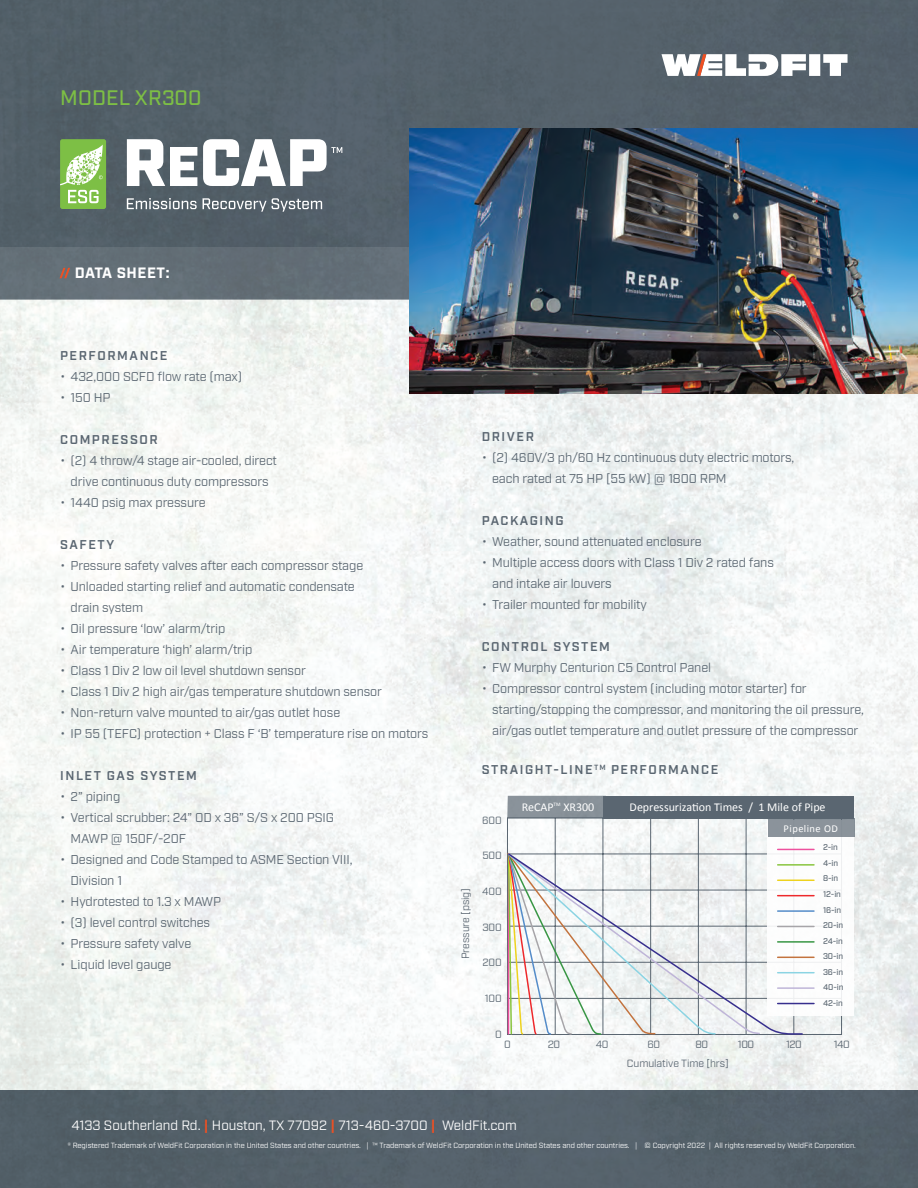
<style>
.page{position:relative;width:918px;height:1188px;background:#fff}
.page>*{position:absolute;margin:0;border:0;box-sizing:border-box;transform-origin:0 0}
.t1{font:500 21px "Industry";letter-spacing:.01em;color:#7dbf45}
.Section_Title{font:700 15px "Industry";letter-spacing:.035em;color:#fff}
.t2{font:13.5px "Industry";color:#fff}
.t3{font:12.75px/21px "Industry";letter-spacing:-.01em;color:#5a6671}
.t4{font:600 12.75px "Industry";letter-spacing:.12em;color:#5a6671}
.t5{font:12px "Calibri";color:#fff}
.t6{font:10.5px "Industry";letter-spacing:-.01em;color:#5a6671}
.t7{font:10.5px "Calibri";letter-spacing:.04em;color:#fff}
.t8{font:500 8.25px "Industry";letter-spacing:-.01em;color:#5a6671}
.t9{font:7.5px "Industry";color:#fff}
.t10{font:5.25px "Calibri";color:#fff}
.s1{font-weight:700;color:#f05022}
</style>
<div class="page">
<img style="left:0;top:300px;width:918px;height:790px">
<div style="left:0;top:1090px;width:918px;height:98px;background:#54616a"></div>
<div style="left:0;top:0;width:918px;height:247px;background:#546069"></div>
<svg style="left:662px;top:54px;width:195px;height:22px"></svg>
<svg style="left:127px;top:198px;width:70px;height:11px"></svg>
<svg style="left:203px;top:198px;width:119px;height:14px;background:#7c858c"></svg>
<svg style="left:127px;top:139px;width:70px;height:47px"></svg>
<svg style="left:203px;top:139px;width:139px;height:47px"></svg>
<div style="left:60px;top:139px;width:46px;height:70px;background:#7dbf45;border-radius:2px"></div>
<svg style="left:60px;top:145px;width:43px;height:58px"></svg>
<svg style="left:507px;top:818px;width:335px;height:217px"></svg>
<div style="left:768px;top:820px;width:86px;height:195px;background:#fff"></div>
<hr style="left:778px;top:849px;width:36px;height:1px;background:#ee519e">
<hr style="left:778px;top:910px;width:36px;height:2px;background:#548cc9">
<hr style="left:778px;top:864px;width:36px;height:2px;background:#89c53f">
<hr style="left:778px;top:957px;width:36px;height:1px;background:#c3733e">
<hr style="left:778px;top:880px;width:36px;height:1px;background:#eed21e">
<hr style="left:778px;top:895px;width:36px;height:1px;background:#ee292c">
<hr style="left:778px;top:987px;width:36px;height:2px;background:#bfb5d8">
<hr style="left:778px;top:926px;width:36px;height:1px;background:#a7a5a9">
<hr style="left:778px;top:941px;width:36px;height:2px;background:#389644">
<hr style="left:778px;top:1003px;width:36px;height:1px;background:#372f8e">
<hr style="left:778px;top:972px;width:36px;height:1px;background:#8bd4e3">
<div style="left:768px;top:818px;width:86px;height:19px;background:#8b939b"></div>
<div style="left:603px;top:796px;width:251px;height:22px;background:#5a6671"></div>
<div style="left:507px;top:796px;width:96px;height:22px;background:#89929a"></div>
<svg style="left:507px;top:853px;width:297px;height:182px"></svg>
<div style="left:0;top:247px;width:436px;height:53px;background:#636f77"></div>
<svg style="left:60px;top:268px;width:10px;height:10px"></svg>
<img style="left:409px;top:129px;width:509px;height:265px">
<p class="t1" style="left:60px;top:85px;width:143px">MODEL XR300</p>
<p class="Section_Title" style="left:75px;top:264px;width:96px">DATA SHEET:</p>
<p class="t4" style="left:60px;top:348px;width:109px">PERFORMANCE</p>
<p class="t3" style="left:60px;top:367px;width:184px">• 432,000 SCFD flow rate (max)</p>
<p class="t3" style="left:60px;top:388px;width:52px">• 150 HP</p>
<p class="t4" style="left:60px;top:432px;width:99px">COMPRESSOR</p>
<p class="t3" style="left:60px;top:451px;width:218px;text-align:center">• (2) 4 throw/4 stage air-cooled, direct drive continuous duty compressors</p>
<p class="t3" style="left:60px;top:493px;width:147px">• 1440 psig max pressure</p>
<p class="t4" style="left:60px;top:537px;width:56px">SAFETY</p>
<p class="t3" style="left:60px;top:556px;width:305px">• Pressure safety valves after each compressor stage</p>
<p class="t3" style="left:71px;top:577px;width:286px;text-indent:-11px">• Unloaded starting relief and automatic condensate drain system</p>
<p class="t3" style="left:60px;top:619px;width:167px">• Oil pressure ‘low’ alarm/trip</p>
<p class="t3" style="left:60px;top:640px;width:194px">• Air temperature ‘high’ alarm/trip</p>
<p class="t3" style="left:60px;top:661px;width:247px">• Class 1 Div 2 low oil level shutdown sensor</p>
<p class="t3" style="left:60px;top:682px;width:324px">• Class 1 Div 2 high air/gas temperature shutdown sensor</p>
<p class="t3" style="left:60px;top:703px;width:282px">• Non-return valve mounted to air/gas outlet hose</p>
<p class="t3" style="left:60px;top:724px;width:370px">• IP 55 (TEFC) protection + Class F ‘B’ temperature rise on motors</p>
<p class="t4" style="left:60px;top:768px;width:138px">INLET GAS SYSTEM</p>
<p class="t3" style="left:60px;top:787px;width:62px">• 2” piping</p>
<p class="t3" style="left:71px;top:808px;width:265px;text-indent:-11px">• Vertical scrubber: 24” OD x 36” S/S x 200 PSIG<br>MAWP @ 150F/-20F</p>
<p class="t3" style="left:71px;top:850px;width:284px;text-indent:-11px">• Designed and Code Stamped to ASME Section VIII,<br>Division 1</p>
<p class="t3" style="left:60px;top:892px;width:163px">• Hydrotested to 1.3 x MAWP</p>
<p class="t3" style="left:60px;top:913px;width:152px">• (3) level control switches</p>
<p class="t3" style="left:60px;top:934px;width:133px">• Pressure safety valve</p>
<p class="t3" style="left:60px;top:955px;width:113px">• Liquid level gauge</p>
<p class="t6" style="left:459px;top:959px;width:73px;rotate:-90deg">Pressure [psig]</p>
<p class="t4" style="left:482px;top:429px;width:54px">DRIVER</p>
<p class="t3" style="left:492px;top:448px;width:304px;text-indent:-11px">• (2) 460V/3 ph/60 Hz continuous duty electric motors, each rated at 75 HP [55 kW) @ 1800 RPM</p>
<p class="t4" style="left:482px;top:513px;width:83px">PACKAGING</p>
<p class="t3" style="left:482px;top:532px;width:221px">• Weather, sound attenuated enclosure</p>
<p class="t3" style="left:492px;top:553px;width:283px;text-indent:-11px">• Multiple access doors with Class 1 Div 2 rated fans and intake air louvers</p>
<p class="t3" style="left:482px;top:595px;width:167px">• Trailer mounted for mobility</p>
<p class="t4" style="left:482px;top:639px;width:130px">CONTROL SYSTEM</p>
<p class="t3" style="left:482px;top:658px;width:231px">• FW Murphy Centurion C5 Control Panel</p>
<p class="t3" style="left:492px;top:679px;width:373px;text-indent:-11px">• Compressor control system (including motor starter) for starting/stopping the compressor, and monitoring the oil pressure, air/gas outlet temperature and outlet pressure of the compressor</p>
<p class="t4" style="left:482px;top:762px;width:238px">STRAIGHT-LINE<sup>TM</sup> PERFORMANCE</p>
<p class="t6" style="left:482px;top:814px;width:21px">600</p>
<p class="t6" style="left:482px;top:850px;width:21px">500</p>
<p class="t6" style="left:482px;top:885px;width:21px">400</p>
<p class="t6" style="left:482px;top:921px;width:21px">300</p>
<p class="t6" style="left:482px;top:956px;width:21px">200</p>
<p class="t6" style="left:485px;top:992px;width:19px">100</p>
<p class="t6" style="left:495px;top:1028px;width:8px">0</p>
<p class="t5" style="left:522px;top:798px;width:33px">ReCAP</p>
<p class="t10" style="left:554px;top:801px;width:9px">TM</p>
<p class="t5" style="left:563px;top:798px;width:32px">XR300</p>
<p class="t5" style="left:630px;top:798px;width:197px">Depressurization Times / 1 Mile of Pipe</p>
<p class="t7" style="left:784px;top:821px;width:56px">Pipeline OD</p>
<p class="t8" style="left:823px;top:843px;width:16px">2-in</p>
<p class="t8" style="left:823px;top:858px;width:17px">4-in</p>
<p class="t8" style="left:823px;top:874px;width:17px">8-in</p>
<p class="t8" style="left:823px;top:889px;width:19px">12-in</p>
<p class="t8" style="left:823px;top:905px;width:20px">16-in</p>
<p class="t8" style="left:823px;top:920px;width:22px">20-in</p>
<p class="t8" style="left:823px;top:936px;width:21px">24-in</p>
<p class="t8" style="left:823px;top:951px;width:22px">30-in</p>
<p class="t8" style="left:823px;top:967px;width:22px">36-in</p>
<p class="t8" style="left:823px;top:982px;width:22px">40-in</p>
<p class="t8" style="left:823px;top:998px;width:21px">42-in</p>
<p class="t6" style="left:504px;top:1038px;width:8px">0</p>
<p class="t6" style="left:548px;top:1038px;width:14px">20</p>
<p class="t6" style="left:596px;top:1038px;width:14px">40</p>
<p class="t6" style="left:648px;top:1038px;width:14px">60</p>
<p class="t6" style="left:696px;top:1038px;width:14px">80</p>
<p class="t6" style="left:738px;top:1038px;width:18px">100</p>
<p class="t6" style="left:786px;top:1038px;width:17px">120</p>
<p class="t6" style="left:834px;top:1038px;width:18px">140</p>
<p class="t6" style="left:627px;top:1057px;width:103px">Cumulative Time [hrs]</p>
<p class="t2" style="left:71px;top:1117px;width:447px">4133 Southerland Rd. <span class="s1">|</span> Houston, TX 77092 <span class="s1">|</span> 713-460-3700 <span class="s1">|</span> WeldFit.com</p>
<p class="t9" style="left:68px;top:1141px;width:790px">® Registered Trademark of WeldFit Corporation in the United States and other countries. | ™ Trademark of WeldFit Corporation in the United States and other countries. | © Copyright 2022 | All rights reserved by WeldFit Corporation.</p>
</div>
